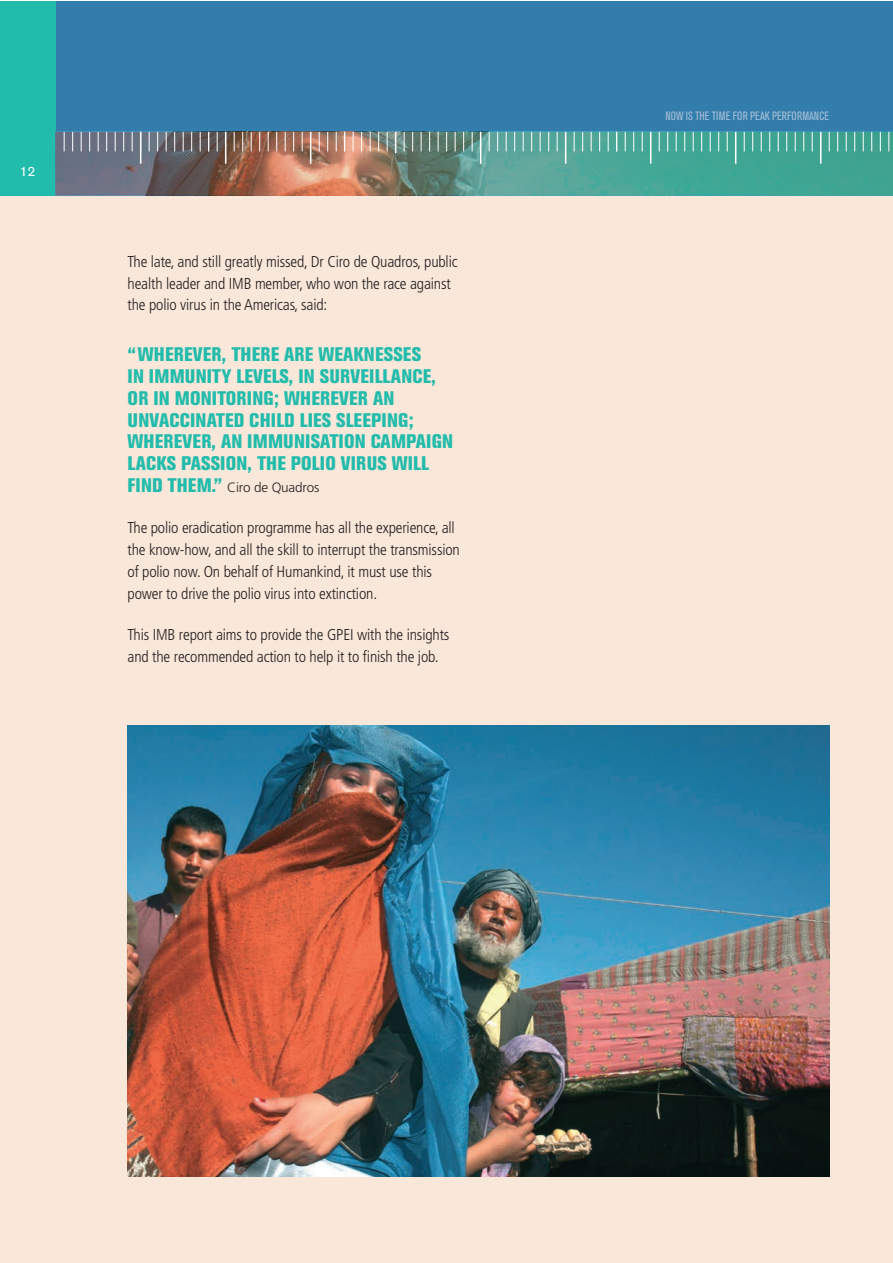
<style>
.page{position:relative;width:893px;height:1263px;background:#fff}
.page>*{position:absolute;margin:0;border:0;box-sizing:border-box;transform-origin:0 0}
.t1{font:800 condensed 19.5px/21.8px "Akzidenz Grotesk BE";letter-spacing:.01em;color:#22bcac}
.t2{font:300 condensed 15.75px/21.8px "Frutiger";letter-spacing:-.01em;color:#231f20}
.t3{font:300 13.5px "Frutiger";letter-spacing:-.01em;color:#231f20}
.t4{font:13.5px "Akzidenz Grotesk BE";color:#fff}
.t5{font:condensed 12px "Akzidenz Grotesk BE";color:#a4bcd5}
.s1{font-family:"Akzidenz Grotesk BE";font-weight:800;font-stretch:condensed;font-size:19.5px;color:#22bcac}
</style>
<div class="page">
<div style="left:0;top:196px;width:892px;height:1067px;background:#f9e7d9"></div>
<div style="left:0;top:1px;width:892px;height:195px;background:#327dac"></div>
<div style="left:0;top:1px;width:55px;height:195px;background:#22bcac"></div>
<img style="left:55px;top:132px;width:837px;height:64px">
<svg style="left:64px;top:132px;width:1px;height:19px"></svg>
<svg style="left:200px;top:132px;width:1px;height:19px"></svg>
<svg style="left:132px;top:132px;width:1px;height:19px"></svg>
<svg style="left:268px;top:132px;width:1px;height:19px"></svg>
<svg style="left:72px;top:132px;width:1px;height:19px"></svg>
<svg style="left:81px;top:132px;width:1px;height:19px"></svg>
<svg style="left:217px;top:132px;width:1px;height:19px"></svg>
<svg style="left:149px;top:132px;width:1px;height:19px"></svg>
<svg style="left:285px;top:132px;width:1px;height:19px"></svg>
<svg style="left:89px;top:132px;width:1px;height:19px"></svg>
<hr style="left:225px;top:132px;width:1px;height:32px;background:#fff">
<svg style="left:157px;top:132px;width:1px;height:19px"></svg>
<svg style="left:293px;top:132px;width:1px;height:19px"></svg>
<svg style="left:98px;top:132px;width:1px;height:19px"></svg>
<svg style="left:234px;top:132px;width:1px;height:19px"></svg>
<svg style="left:166px;top:132px;width:1px;height:19px"></svg>
<svg style="left:302px;top:132px;width:1px;height:19px"></svg>
<svg style="left:106px;top:132px;width:1px;height:19px"></svg>
<svg style="left:242px;top:132px;width:1px;height:19px"></svg>
<svg style="left:174px;top:132px;width:1px;height:19px"></svg>
<hr style="left:310px;top:132px;width:1px;height:32px;background:#fff">
<svg style="left:115px;top:132px;width:1px;height:19px"></svg>
<svg style="left:251px;top:132px;width:1px;height:19px"></svg>
<svg style="left:183px;top:132px;width:1px;height:19px"></svg>
<svg style="left:319px;top:132px;width:1px;height:19px"></svg>
<svg style="left:123px;top:132px;width:1px;height:19px"></svg>
<svg style="left:259px;top:132px;width:1px;height:19px"></svg>
<svg style="left:191px;top:132px;width:1px;height:19px"></svg>
<svg style="left:327px;top:132px;width:1px;height:19px"></svg>
<svg style="left:336px;top:132px;width:1px;height:19px"></svg>
<hr style="left:140px;top:132px;width:1px;height:32px;background:#fff">
<svg style="left:276px;top:132px;width:1px;height:19px"></svg>
<svg style="left:208px;top:132px;width:1px;height:19px"></svg>
<svg style="left:472px;top:132px;width:1px;height:19px"></svg>
<svg style="left:404px;top:132px;width:1px;height:19px"></svg>
<svg style="left:540px;top:132px;width:1px;height:19px"></svg>
<svg style="left:344px;top:132px;width:1px;height:19px"></svg>
<svg style="left:353px;top:132px;width:1px;height:19px"></svg>
<svg style="left:489px;top:132px;width:1px;height:19px"></svg>
<svg style="left:421px;top:132px;width:1px;height:19px"></svg>
<svg style="left:557px;top:132px;width:1px;height:19px"></svg>
<svg style="left:361px;top:132px;width:1px;height:19px"></svg>
<svg style="left:497px;top:132px;width:1px;height:19px"></svg>
<svg style="left:429px;top:132px;width:1px;height:19px"></svg>
<hr style="left:565px;top:132px;width:1px;height:32px;background:#fff">
<svg style="left:370px;top:132px;width:1px;height:19px"></svg>
<svg style="left:506px;top:132px;width:1px;height:19px"></svg>
<svg style="left:438px;top:132px;width:1px;height:19px"></svg>
<svg style="left:574px;top:132px;width:1px;height:19px"></svg>
<svg style="left:378px;top:132px;width:1px;height:19px"></svg>
<svg style="left:514px;top:132px;width:1px;height:19px"></svg>
<svg style="left:446px;top:132px;width:1px;height:19px"></svg>
<svg style="left:582px;top:132px;width:1px;height:19px"></svg>
<svg style="left:387px;top:132px;width:1px;height:19px"></svg>
<svg style="left:523px;top:132px;width:1px;height:19px"></svg>
<svg style="left:455px;top:132px;width:1px;height:19px"></svg>
<svg style="left:591px;top:132px;width:1px;height:19px"></svg>
<svg style="left:395px;top:132px;width:1px;height:21px"></svg>
<svg style="left:531px;top:132px;width:1px;height:19px"></svg>
<svg style="left:463px;top:132px;width:1px;height:19px"></svg>
<svg style="left:599px;top:132px;width:1px;height:19px"></svg>
<svg style="left:608px;top:132px;width:1px;height:19px"></svg>
<svg style="left:412px;top:132px;width:1px;height:19px"></svg>
<svg style="left:548px;top:132px;width:1px;height:19px"></svg>
<hr style="left:480px;top:132px;width:1px;height:32px;background:#fff">
<svg style="left:744px;top:132px;width:1px;height:19px"></svg>
<svg style="left:676px;top:132px;width:1px;height:19px"></svg>
<svg style="left:812px;top:132px;width:1px;height:19px"></svg>
<svg style="left:616px;top:132px;width:1px;height:19px"></svg>
<svg style="left:625px;top:132px;width:1px;height:19px"></svg>
<svg style="left:761px;top:132px;width:1px;height:19px"></svg>
<svg style="left:693px;top:132px;width:1px;height:19px"></svg>
<svg style="left:829px;top:132px;width:1px;height:19px"></svg>
<svg style="left:633px;top:132px;width:1px;height:19px"></svg>
<svg style="left:769px;top:132px;width:1px;height:19px"></svg>
<svg style="left:701px;top:132px;width:1px;height:19px"></svg>
<svg style="left:837px;top:132px;width:1px;height:19px"></svg>
<svg style="left:642px;top:132px;width:1px;height:19px"></svg>
<svg style="left:778px;top:132px;width:1px;height:19px"></svg>
<svg style="left:710px;top:132px;width:1px;height:19px"></svg>
<svg style="left:846px;top:132px;width:1px;height:19px"></svg>
<hr style="left:650px;top:132px;width:1px;height:32px;background:#fff">
<svg style="left:786px;top:132px;width:1px;height:19px"></svg>
<svg style="left:718px;top:132px;width:1px;height:19px"></svg>
<svg style="left:854px;top:132px;width:1px;height:19px"></svg>
<svg style="left:659px;top:132px;width:1px;height:19px"></svg>
<svg style="left:795px;top:132px;width:1px;height:19px"></svg>
<svg style="left:727px;top:132px;width:1px;height:19px"></svg>
<svg style="left:863px;top:132px;width:1px;height:19px"></svg>
<svg style="left:667px;top:132px;width:1px;height:19px"></svg>
<svg style="left:803px;top:132px;width:1px;height:19px"></svg>
<hr style="left:735px;top:132px;width:1px;height:32px;background:#fff">
<svg style="left:871px;top:132px;width:1px;height:19px"></svg>
<svg style="left:880px;top:132px;width:1px;height:19px"></svg>
<svg style="left:888px;top:132px;width:1px;height:19px"></svg>
<svg style="left:684px;top:132px;width:1px;height:19px"></svg>
<hr style="left:820px;top:132px;width:1px;height:32px;background:#fff">
<svg style="left:752px;top:132px;width:1px;height:19px"></svg>
<img style="left:128px;top:726px;width:701px;height:450px">
<p class="t4" style="left:20px;top:163px;width:17px">12</p>
<p class="t2" style="left:128px;top:251px;width:331px">The late, and still greatly missed, Dr Ciro de Quadros, public health leader and IMB member, who won the race against the polio virus in the Americas, said:</p>
<p class="t1" style="left:128px;top:344px;width:327px">“WHEREVER, THERE ARE WEAKNESSES<br>IN IMMUNITY LEVELS, IN SURVEILLANCE, OR IN MONITORING; WHEREVER AN UNVACCINATED CHILD LIES SLEEPING; WHEREVER, AN IMMUNISATION CAMPAIGN LACKS PASSION, THE POLIO VIRUS WILL</p>
<p class="t3" style="left:128px;top:480px;width:193px"><span class="s1">FIND THEM.”</span> Ciro de Quadros</p>
<p class="t2" style="left:128px;top:517px;width:334px">The polio eradication programme has all the experience, all the know-how, and all the skill to interrupt the transmission of polio now. On behalf of Humankind, it must use this power to drive the polio virus into extinction.</p>
<p class="t2" style="left:128px;top:624px;width:323px">This IMB report aims to provide the GPEI with the insights and the recommended action to help it to finish the job.</p>
<p class="t5" style="left:665px;top:109px;width:165px">NOW IS THE TIME FOR PEAK PERFORMANCE</p>
</div>
